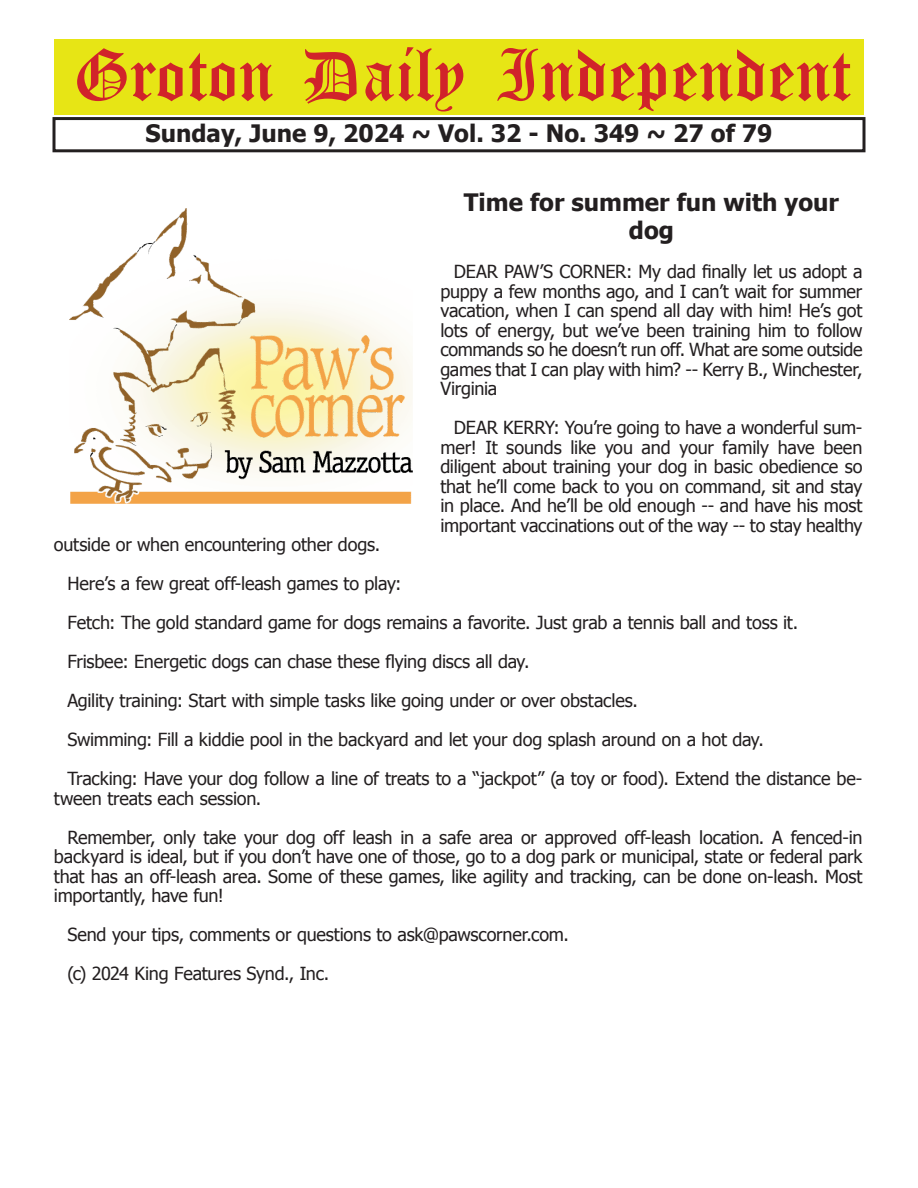
<style>
.page{position:relative;width:918px;height:1188px;background:#fff}
.page>*{position:absolute;margin:0;border:0;box-sizing:border-box;transform-origin:0 0}
.t1{font:54px "Old English Five";color:#d1232a}
.t2{font:700 24px/28.8px "Tahoma";color:#231f20;text-align:center}
.t3{font:18px/19.5px "Tahoma";letter-spacing:-.01em;color:#231f20;text-align:justify}
</style>
<div class="page">
<div style="left:52px;top:117px;width:814px;height:35px;border:3px solid #231f20"></div>
<div style="left:54px;top:40px;width:810px;height:75px;background:#e7e515"></div>
<img style="left:69px;top:208px;width:344px;height:296px">
<h1 class="t1" style="left:73px;top:50px;width:779px">Groton Daily Independent</h1>
<h2 class="t2" style="left:146px;top:117px;width:628px">Sunday, June 9, 2024 ~ Vol. 32 - No. 349 ~ 27 of 79</h2>
<h2 class="t2" style="left:464px;top:186px;width:377px">Time for summer fun with your dog</h2>
<p class="t3" style="left:440px;top:261px;width:424px;text-indent:14px">DEAR PAW’S CORNER: My dad finally let us adopt a puppy a few months ago, and I can’t wait for summer vacation, when I can spend all day with him! He’s got lots of energy, but we’ve been training him to follow commands so he doesn’t run off. What are some outside games that I can play with him? -- Kerry B., Winchester, Virginia</p>
<p class="t3" style="left:440px;top:417px;width:424px;text-indent:14px">DEAR KERRY: You’re going to have a wonderful sum&shy;mer! It sounds like you and your family have been diligent about training your dog in basic obedience so that he’ll come back to you on command, sit and stay in place. And he’ll be old enough -- and have his most important vaccinations out of the way -- to stay healthy</p>
<p class="t3" style="left:67px;top:524px;width:796px;line-height:39px;text-align:left;text-indent:-14px">outside or when encountering other dogs.<br>Here’s a few great off-leash games to play:<br>Fetch: The gold standard game for dogs remains a favorite. Just grab a tennis ball and toss it.<br>Frisbee: Energetic dogs can chase these flying discs all day.<br>Agility training: Start with simple tasks like going under or over obstacles.<br>Swimming: Fill a kiddie pool in the backyard and let your dog splash around on a hot day.<br>Tracking: Have your dog follow a line of treats to a “jackpot” (a toy or food). Extend the distance be-</p>
<p class="t3" style="left:67px;top:778px;width:797px;line-height:39px;text-indent:-14px">tween treats each session.<br>Remember, only take your dog off leash in a safe area or approved off-leash location. A fenced-in</p>
<p class="t3" style="left:54px;top:846px;width:810px">backyard is ideal, but if you don’t have one of those, go to a dog park or municipal, state or federal park that has an off-leash area. Some of these games, like agility and tracking, can be done on-leash. Most importantly, have fun!</p>
<p class="t3" style="left:67px;top:914px;width:503px;line-height:39px">Send your tips, comments or questions to ask@pawscorner.com. (c) 2024 King Features Synd., Inc.</p>
</div>
